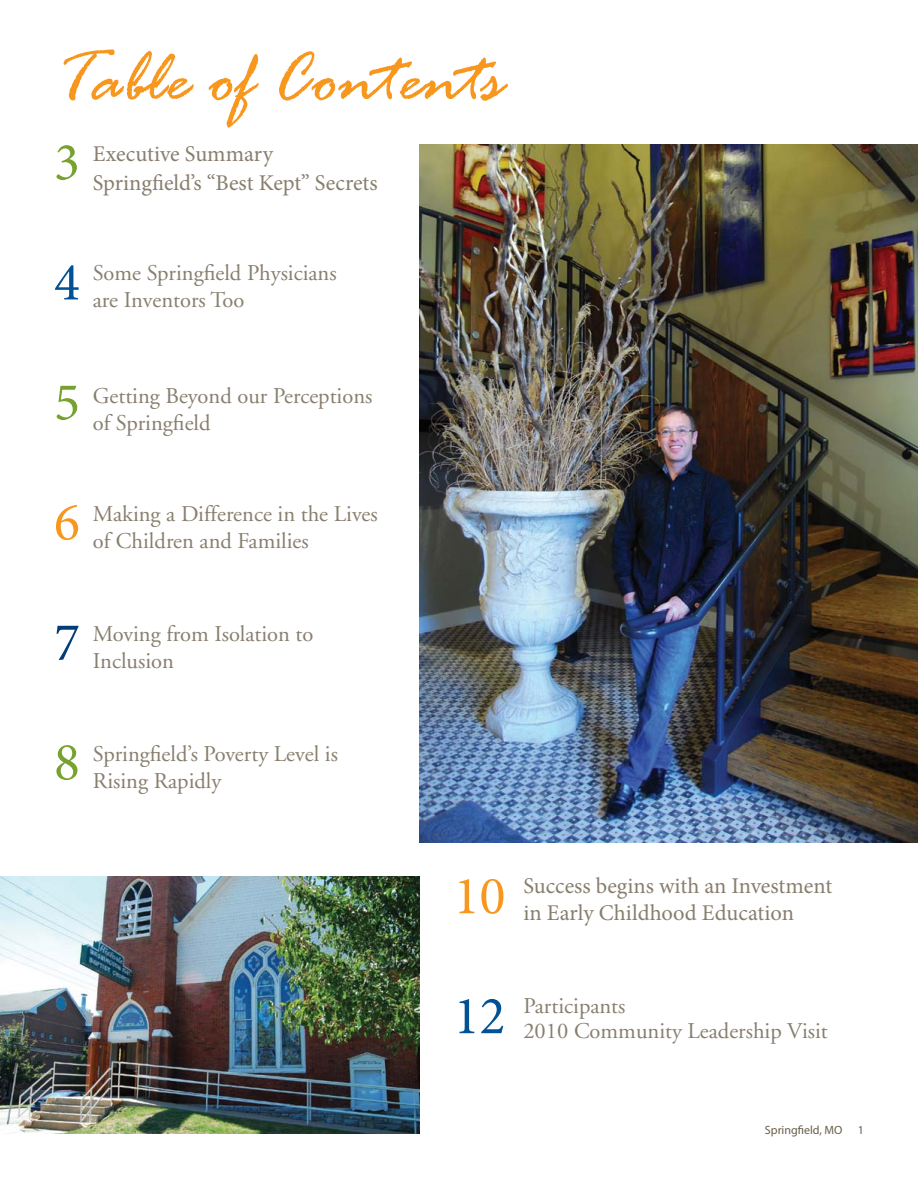
<style>
.page{position:relative;width:918px;height:1188px;background:#fff}
.page>*{position:absolute;margin:0;border:0;box-sizing:border-box;transform-origin:0 0}
.t1{font:italic 75px "Rage";color:#f8971d}
.t2{font:54px "Minion Pro";color:#78a22f}
.t3{font:54px "Minion Pro";color:#005295}
.t4{font:54px "Minion Pro";color:#f8971d}
.t5{font:54px "Minion Pro";color:#003d79}
.t6{font:22.5px/27px "Adobe Garamond";color:#887e6e}
.t7{font:22.5px/28.5px "Minion Pro";color:#887e6e}
.t8{font:12px "Myriad Pro";color:#695e4a}
</style>
<div class="page">
<img style="left:419px;top:145px;width:499px;height:697px">
<img style="left:0;top:877px;width:419px;height:257px">
<h1 class="t1" style="left:54px;top:39px;width:450px">Table of Contents</h1>
<h2 class="t2" style="left:54px;top:126px;width:27px">3</h2>
<p class="t7" style="left:93px;top:140px;width:286px">Executive Summary<br>Springfield’s “Best Kept” Secrets</p>
<h2 class="t3" style="left:54px;top:246px;width:27px">4</h2>
<p class="t6" style="left:93px;top:260px;width:245px">Some Springfield Physicians are Inventors Too</p>
<h2 class="t2" style="left:54px;top:366px;width:27px">5</h2>
<p class="t6" style="left:93px;top:383px;width:281px">Getting Beyond our Perceptions of Springfield</p>
<h2 class="t4" style="left:54px;top:486px;width:27px">6</h2>
<p class="t6" style="left:93px;top:501px;width:286px">Making a Difference in the Lives of Children and Families</p>
<h2 class="t5" style="left:54px;top:606px;width:27px">7</h2>
<p class="t6" style="left:93px;top:621px;width:222px">Moving from Isolation to<br>Inclusion</p>
<h2 class="t2" style="left:54px;top:726px;width:27px">8</h2>
<p class="t6" style="left:93px;top:741px;width:247px">Springfield’s Poverty Level is<br>Rising Rapidly</p>
<h2 class="t4" style="left:454px;top:860px;width:53px">10</h2>
<p class="t7" style="left:523px;top:872px;width:310px;line-height:27px">Success begins with an Investment in Early Childhood Education</p>
<h2 class="t3" style="left:454px;top:980px;width:53px">12</h2>
<p class="t6" style="left:523px;top:993px;width:306px;line-height:25.5px">Participants<br>2010 Community Leadership Visit</p>
<p class="t8" style="left:765px;top:1123px;width:79px">Springfield, MO</p>
<p class="t8" style="left:858px;top:1123px;width:8px">1</p>
</div>
